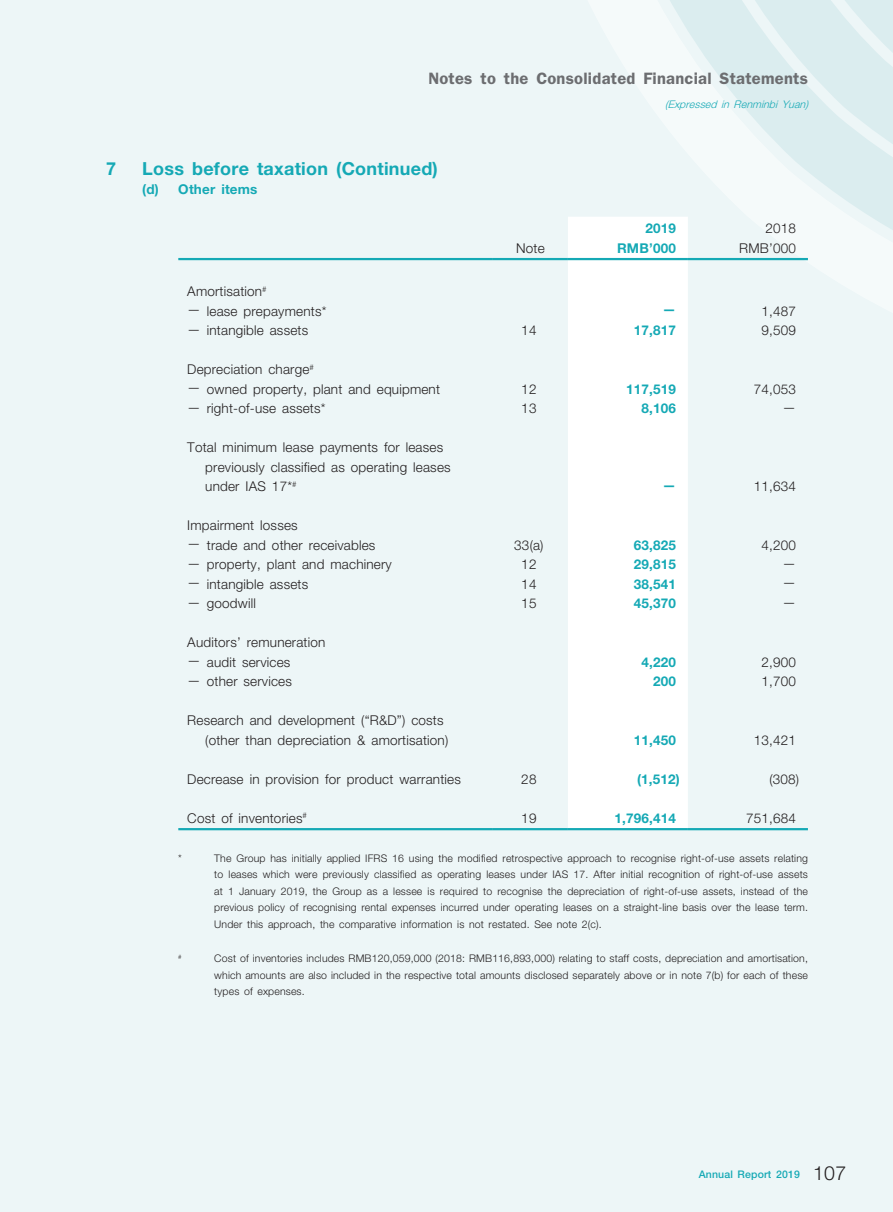
<style>
.page{position:relative;width:893px;height:1212px;background:#edf6f7}
.page>*{position:absolute;margin:0;border:0;box-sizing:border-box;transform-origin:0 0}
._03_H1{font:700 18px "Helvetica Neue LT Std";letter-spacing:.015em;color:#15a9b5}
.t1{font:600 16.5px "ITC Franklin Gothic Std";letter-spacing:.015em;color:#6c6d70}
._15_Table_Stub{font:300 13.5px/19.5px "Helvetica Neue LT Std";letter-spacing:.015em;color:#231f20}
._13_____P4{font:700 13.5px "Helvetica Neue LT Std";letter-spacing:.015em;color:#15a9b5}
._13_____P4-2{font:300 13.5px "Helvetica Neue LT Std";letter-spacing:.015em;color:#231f20}
._04___H2{font:700 13.5px "Helvetica Neue LT Std";letter-spacing:.015em;color:#15a9b5}
._23_______IN4__Note{font:300 10.5px/16.5px "Helvetica Neue LT Std";letter-spacing:.015em;color:#231f20;text-align:justify}
.t2{font:italic 300 10.5px "Helvetica Neue LT Std";color:#15a9b5}
.t3{font:500 10.5px "Helvetica Neue LT Std";letter-spacing:.015em;color:#15a9b5}
._23_______IN4__Note-2{font:300 6.15px "Helvetica Neue LT Std";color:#231f20}
.s1{font-weight:300;font-size:19.5px;color:#231f20}
</style>
<div class="page">
<svg style="left:798px;top:163px;width:95px;height:67px;fill:#dbedef"></svg>
<svg style="left:670px;top:0;width:223px;height:163px"></svg>
<div style="left:568px;top:217px;width:120px;height:611px;background:#fff"></div>
<hr style="left:178px;top:258px;width:315px;height:2px;background:#15a9b5">
<hr style="left:493px;top:258px;width:75px;height:2px;background:#15a9b5">
<hr style="left:568px;top:258px;width:120px;height:2px;background:#15a9b5">
<hr style="left:688px;top:258px;width:120px;height:2px;background:#15a9b5">
<hr style="left:178px;top:828px;width:315px;height:2px;background:#15a9b5">
<hr style="left:493px;top:828px;width:75px;height:2px;background:#15a9b5">
<hr style="left:568px;top:828px;width:120px;height:2px;background:#15a9b5">
<hr style="left:688px;top:828px;width:120px;height:2px;background:#15a9b5">
<h2 class="t1" style="left:428px;top:69px;width:381px">Notes to the Consolidated Financial Statements</h2>
<p class="_03_H1" style="left:106px;top:157px;width:12px">7</p>
<p class="_03_H1" style="left:142px;top:157px;width:297px">Loss before taxation (Continued)</p>
<p class="_04___H2" style="left:142px;top:181px;width:117px">(d) Other items</p>
<p class="t2" style="left:665px;top:97px;width:145px">(Expressed in Renminbi Yuan)</p>
<p class="_13_____P4" style="left:645px;top:220px;width:32px">2019</p>
<p class="_13_____P4-2" style="left:765px;top:220px;width:32px">2018</p>
<p class="_13_____P4-2" style="left:516px;top:240px;width:30px">Note</p>
<p class="_13_____P4" style="left:617px;top:239px;width:60px">RMB’000</p>
<p class="_13_____P4-2" style="left:739px;top:240px;width:58px">RMB’000</p>
<p class="_15_Table_Stub" style="left:187px;top:281px;width:81px">Amortisation<sup>#</sup></p>
<p class="_15_Table_Stub" style="left:187px;top:301px;width:141px">— lease prepayments*</p>
<p class="_13_____P4" style="left:662px;top:301px;width:15px">—</p>
<p class="_13_____P4-2" style="left:761px;top:303px;width:36px">1,487</p>
<p class="_15_Table_Stub" style="left:187px;top:320px;width:122px">— intangible assets</p>
<p class="_15_Table_Stub" style="left:521px;top:320px;width:17px">14</p>
<p class="_13_____P4" style="left:634px;top:322px;width:44px">17,817</p>
<p class="_13_____P4-2" style="left:761px;top:322px;width:36px">9,509</p>
<p class="_15_Table_Stub" style="left:187px;top:359px;width:128px">Depreciation charge<sup>#</sup></p>
<p class="_15_Table_Stub" style="left:187px;top:379px;width:254px">— owned property, plant and equipment</p>
<p class="_15_Table_Stub" style="left:521px;top:379px;width:17px">12</p>
<p class="_13_____P4" style="left:626px;top:381px;width:51px">117,519</p>
<p class="_13_____P4-2" style="left:754px;top:381px;width:44px">74,053</p>
<p class="_15_Table_Stub" style="left:187px;top:398px;width:140px">— right-of-use assets*</p>
<p class="_15_Table_Stub" style="left:521px;top:398px;width:17px">13</p>
<p class="_13_____P4" style="left:641px;top:400px;width:36px">8,106</p>
<p class="_13_____P4-2" style="left:782px;top:399px;width:15px">—</p>
<p class="_15_Table_Stub" style="left:205px;top:437px;width:247px;text-indent:-18px">Total minimum lease payments for leases previously classified as operating leases under IAS 17*<sup>#</sup></p>
<p class="_13_____P4" style="left:662px;top:477px;width:15px">—</p>
<p class="_13_____P4-2" style="left:754px;top:478px;width:44px">11,634</p>
<p class="_15_Table_Stub" style="left:187px;top:515px;width:112px">Impairment losses</p>
<p class="_15_Table_Stub" style="left:187px;top:535px;width:190px">— trade and other receivables</p>
<p class="_15_Table_Stub" style="left:514px;top:535px;width:31px">33(a)</p>
<p class="_13_____P4" style="left:634px;top:537px;width:44px">63,825</p>
<p class="_13_____P4-2" style="left:761px;top:537px;width:36px">4,200</p>
<p class="_15_Table_Stub" style="left:187px;top:554px;width:206px">— property, plant and machinery</p>
<p class="_15_Table_Stub" style="left:521px;top:554px;width:17px">12</p>
<p class="_13_____P4" style="left:634px;top:556px;width:44px">29,815</p>
<p class="_13_____P4-2" style="left:782px;top:555px;width:15px">—</p>
<p class="_15_Table_Stub" style="left:187px;top:574px;width:122px">— intangible assets</p>
<p class="_15_Table_Stub" style="left:521px;top:574px;width:17px">14</p>
<p class="_13_____P4" style="left:634px;top:576px;width:44px">38,541</p>
<p class="_13_____P4-2" style="left:782px;top:574px;width:15px">—</p>
<p class="_15_Table_Stub" style="left:187px;top:593px;width:70px">— goodwill</p>
<p class="_15_Table_Stub" style="left:521px;top:593px;width:17px">15</p>
<p class="_13_____P4" style="left:634px;top:595px;width:44px">45,370</p>
<p class="_13_____P4-2" style="left:782px;top:594px;width:15px">—</p>
<p class="_15_Table_Stub" style="left:187px;top:632px;width:140px">Auditors’ remuneration</p>
<p class="_15_Table_Stub" style="left:187px;top:652px;width:105px">— audit services</p>
<p class="_13_____P4" style="left:641px;top:654px;width:36px">4,220</p>
<p class="_13_____P4-2" style="left:761px;top:654px;width:36px">2,900</p>
<p class="_15_Table_Stub" style="left:187px;top:671px;width:106px">— other services</p>
<p class="_13_____P4" style="left:653px;top:673px;width:24px">200</p>
<p class="_13_____P4-2" style="left:761px;top:673px;width:36px">1,700</p>
<p class="_15_Table_Stub" style="left:205px;top:710px;width:244px;text-indent:-18px">Research and development (“R&amp;D”) costs (other than depreciation &amp; amortisation)</p>
<p class="_13_____P4" style="left:634px;top:732px;width:44px">11,450</p>
<p class="_13_____P4-2" style="left:754px;top:732px;width:44px">13,421</p>
<p class="_15_Table_Stub" style="left:187px;top:769px;width:275px">Decrease in provision for product warranties</p>
<p class="_15_Table_Stub" style="left:521px;top:769px;width:17px">28</p>
<p class="_13_____P4" style="left:637px;top:771px;width:44px">(1,512)</p>
<p class="_13_____P4-2" style="left:769px;top:771px;width:31px">(308)</p>
<p class="_15_Table_Stub" style="left:187px;top:808px;width:121px">Cost of inventories<sup>#</sup></p>
<p class="_15_Table_Stub" style="left:521px;top:808px;width:17px">19</p>
<p class="_13_____P4" style="left:614px;top:810px;width:63px">1,796,414</p>
<p class="_13_____P4-2" style="left:746px;top:810px;width:51px">751,684</p>
<p class="_23_______IN4__Note" style="left:178px;top:849px;width:5px">*</p>
<p class="_23_______IN4__Note" style="left:214px;top:849px;width:595px">The Group has initially applied IFRS 16 using the modified retrospective approach to recognise right-of-use assets relating to leases which were previously classified as operating leases under IAS 17. After initial recognition of right-of-use assets at 1 January 2019, the Group as a lessee is required to recognise the depreciation of right-of-use assets, instead of the previous policy of recognising rental expenses incurred under operating leases on a straight-line basis over the lease term.<br>Under this approach, the comparative information is not restated. See note 2(c).</p>
<p class="_23_______IN4__Note-2" style="left:178px;top:953px;width:5px">#</p>
<p class="_23_______IN4__Note" style="left:214px;top:950px;width:595px">Cost of inventories includes RMB120,059,000 (2018: RMB116,893,000) relating to staff costs, depreciation and amortisation, which amounts are also included in the respective total amounts disclosed separately above or in note 7(b) for each of these types of expenses.</p>
<p class="t3" style="left:699px;top:1168px;width:149px">Annual Report 2019 <span class="s1">107</span></p>
</div>
